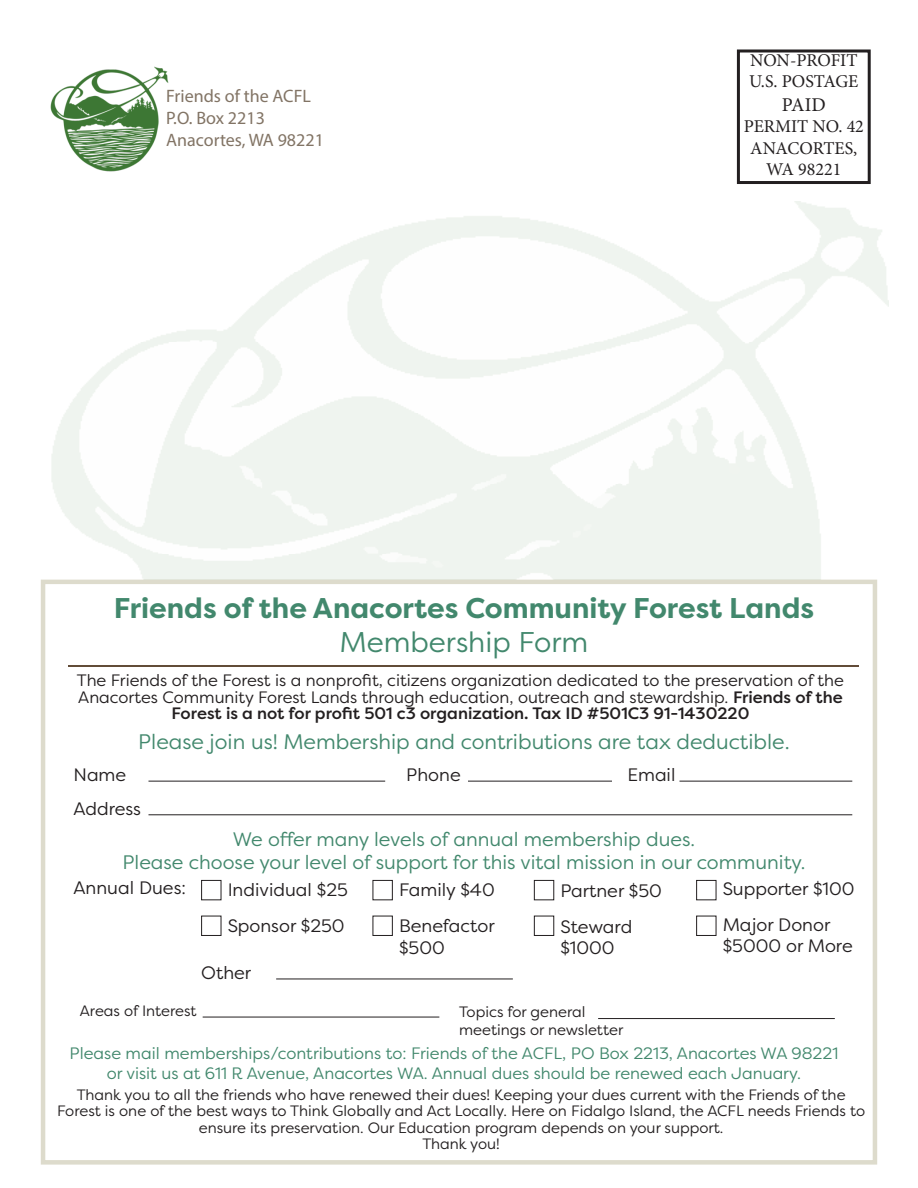
<style>
.page{position:relative;width:918px;height:1188px;background:#fff}
.page>*{position:absolute;margin:0;border:0;box-sizing:border-box;transform-origin:0 0}
.t1{font:700 28.5px "Filson Pro";color:#42886d}
.t2{font:28.5px "Filson Pro";color:#42886d}
.t3{font:21px "Filson Pro";color:#42886d}
.t4{font:19.5px "Filson Pro";color:#42886d}
.t5{font:19.5px "Minion Pro";color:#231f20}
.t6{font:18px/21.6px "Filson Pro";color:#231f20}
.t7{font:18px "Minion Pro";color:#231f20}
.t8{font:18px "Myriad Pro";color:#827465}
.t9{font:16.5px/16.5px "Filson Pro";color:#231f20;text-align:center}
.t10{font:16.5px "Filson Pro";color:#42886d}
.t11{font:15px/16.5px "Filson Pro";color:#231f20;text-align:center}
.s1{font-weight:500}
</style>
<div class="page">
<img style="left:50px;top:66px;width:119px;height:106px">
<div style="left:737px;top:50px;width:134px;height:134px;border:3px solid #231f20"></div>
<div style="left:41px;top:580px;width:836px;height:585px;border:4px solid #dddbcc"></div>
<hr style="left:69px;top:665px;width:790px;height:2px;background:#624c38">
<hr style="left:148px;top:814px;width:704px;height:1px;background:#231f20">
<hr style="left:148px;top:781px;width:237px;height:1px;background:#231f20">
<hr style="left:203px;top:1017px;width:236px;height:1px;background:#231f20">
<hr style="left:598px;top:1018px;width:237px;height:1px;background:#231f20">
<hr style="left:276px;top:979px;width:237px;height:1px;background:#231f20">
<hr style="left:468px;top:781px;width:144px;height:1px;background:#231f20">
<hr style="left:680px;top:781px;width:172px;height:1px;background:#231f20">
<div style="left:201px;top:880px;width:20px;height:20px;border:1px solid #231f20"></div>
<div style="left:201px;top:916px;width:20px;height:20px;border:1px solid #231f20"></div>
<div style="left:373px;top:880px;width:20px;height:20px;border:1px solid #231f20"></div>
<div style="left:373px;top:916px;width:20px;height:20px;border:1px solid #231f20"></div>
<div style="left:534px;top:880px;width:20px;height:20px;border:1px solid #231f20"></div>
<div style="left:534px;top:916px;width:20px;height:20px;border:1px solid #231f20"></div>
<div style="left:696px;top:880px;width:20px;height:20px;border:1px solid #231f20"></div>
<div style="left:696px;top:916px;width:20px;height:20px;border:1px solid #231f20"></div>
<p class="t8" style="left:166px;top:85px;width:146px">Friends of the ACFL</p>
<p class="t8" style="left:166px;top:107px;width:100px">P.O. Box 2213</p>
<p class="t8" style="left:166px;top:129px;width:159px">Anacortes, WA 98221</p>
<p class="t7" style="left:750px;top:48px;width:109px">NON-PROFIT</p>
<p class="t7" style="left:749px;top:69px;width:111px">U.S. POSTAGE</p>
<p class="t5" style="left:782px;top:91px;width:45px">PAID</p>
<p class="t7" style="left:744px;top:114px;width:122px">PERMIT NO. 42</p>
<p class="t7" style="left:750px;top:136px;width:109px">ANACORTES,</p>
<p class="t7" style="left:766px;top:158px;width:76px">WA 98221</p>
<p class="t1" style="left:114px;top:590px;width:702px">Friends of the Anacortes Community Forest Lands</p>
<p class="t2" style="left:340px;top:623px;width:250px">Membership Form</p>
<p class="t9" style="left:77px;top:672px;width:769px">The Friends of the Forest is a nonprofit, citizens organization dedicated to the preservation of the<br>Anacortes Community Forest Lands through education, outreach and stewardship. <span class="s1">Friends of the<br>Forest is a not for profit 501 c3 organization. Tax ID #501C3 91-1430220</span></p>
<p class="t6" style="left:74px;top:763px;width:54px">Name</p>
<p class="t3" style="left:138px;top:728px;width:653px">Please join us! Membership and contributions are tax deductible.</p>
<p class="t6" style="left:406px;top:763px;width:56px">Phone</p>
<p class="t6" style="left:628px;top:763px;width:49px">Email</p>
<p class="t6" style="left:74px;top:797px;width:69px">Address</p>
<p class="t4" style="left:233px;top:826px;width:464px">We offer many levels of annual membership dues.</p>
<p class="t4" style="left:123px;top:849px;width:684px">Please choose your level of support for this vital mission in our community.</p>
<p class="t6" style="left:74px;top:876px;width:114px">Annual Dues:</p>
<p class="t6" style="left:228px;top:879px;width:122px">Individual $25</p>
<p class="t6" style="left:228px;top:914px;width:118px">Sponsor $250</p>
<p class="t6" style="left:201px;top:961px;width:52px">Other</p>
<p class="t6" style="left:399px;top:879px;width:97px">Family $40</p>
<p class="t6" style="left:399px;top:914px;width:97px">Benefactor</p>
<p class="t6" style="left:399px;top:936px;width:47px">$500</p>
<p class="t6" style="left:560px;top:879px;width:103px">Partner $50</p>
<p class="t6" style="left:560px;top:915px;width:73px">Steward $1000</p>
<p class="t11" style="left:80px;top:1002px;width:118px">Areas of Interest</p>
<p class="t11" style="left:459px;top:1003px;width:128px">Topics for general</p>
<p class="t11" style="left:459px;top:1021px;width:166px">meetings or newsletter</p>
<p class="t6" style="left:723px;top:878px;width:133px">Supporter $100</p>
<p class="t6" style="left:723px;top:913px;width:109px">Major Donor</p>
<p class="t6" style="left:723px;top:935px;width:132px">$5000 or More</p>
<p class="t10" style="left:70px;top:1043px;width:770px">Please mail memberships/contributions to: Friends of the ACFL, PO Box 2213, Anacortes WA 98221</p>
<p class="t10" style="left:107px;top:1063px;width:696px">or visit us at 611 R Avenue, Anacortes WA. Annual dues should be renewed each January.</p>
<p class="t11" style="left:57px;top:1086px;width:810px">Thank you to all the friends who have renewed their dues! Keeping your dues current with the Friends of the<br>Forest is one of the best ways to Think Globally and Act Locally. Here on Fidalgo Island, the ACFL needs Friends to ensure its preservation. Our Education program depends on your support.</p>
<p class="t11" style="left:422px;top:1136px;width:79px">Thank you!</p>
</div>
